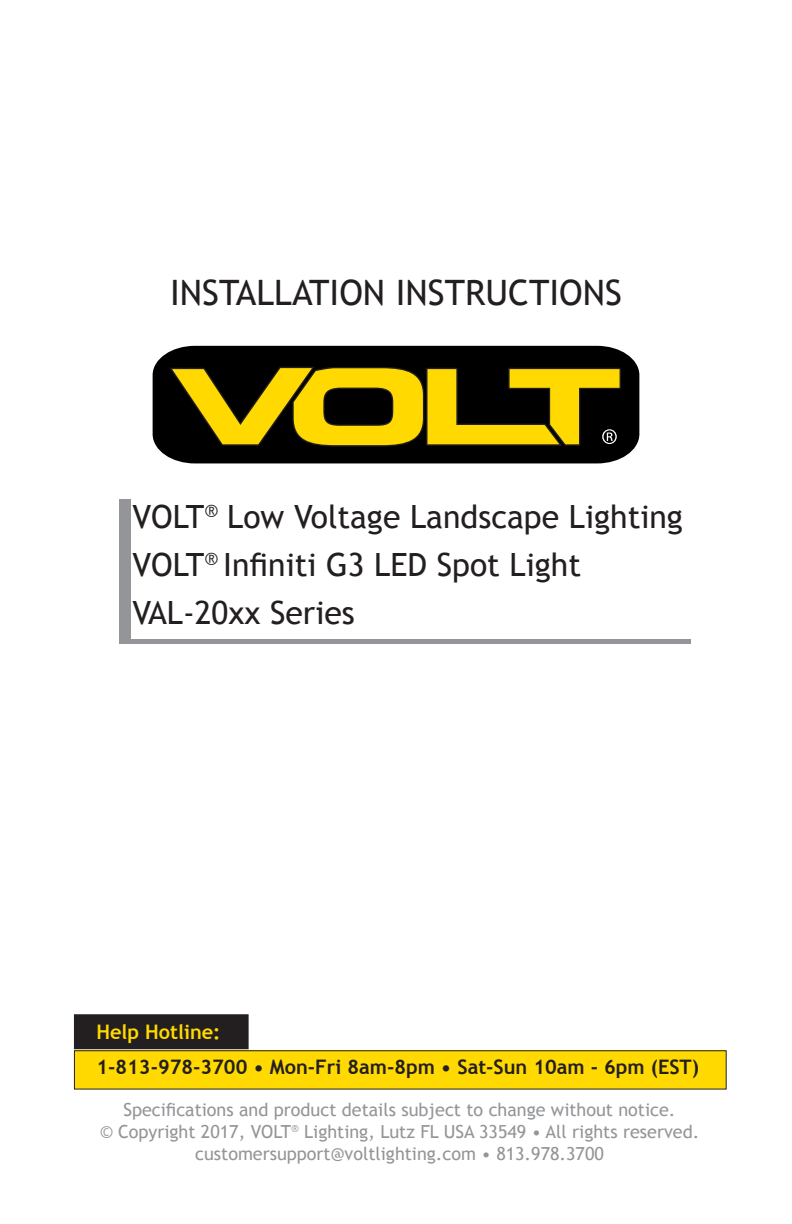
<style>
.page{position:relative;width:792px;height:1224px;background:#fff}
.page>*{position:absolute;margin:0;border:0;box-sizing:border-box;transform-origin:0 0}
.t1{font:35px "Trebuchet MS";color:#231f20}
.t2{font:32px/48px "Trebuchet MS";color:#231f20}
.t3{font:700 20px "Trebuchet MS";color:#231f20}
.t4{font:700 20px "Trebuchet MS";color:#ffd900}
.copyright{font:18px/21.6px "Trebuchet MS";color:#939598;text-align:center}
</style>
<div class="page">
<div style="left:153px;top:346px;width:486px;height:117px;background:#000001"></div>
<svg style="left:168px;top:365px;width:454px;height:83px;background:#7f6c02"></svg>
<div style="left:119px;top:500px;width:11px;height:139px;background:#939598"></div>
<hr style="left:119px;top:639px;width:572px;height:4px;background:#939598">
<div style="left:74px;top:1051px;width:652px;height:38px;background:#ffd900"></div>
<div style="left:74px;top:1050px;width:652px;height:39px;border:1px solid #231f20"></div>
<div style="left:74px;top:1015px;width:174px;height:34px;background:#231f20"></div>
<div style="left:74px;top:1014px;width:174px;height:35px;border:1px solid #231f20"></div>
<p class="t1" style="left:170px;top:271px;width:453px">INSTALLATION INSTRUCTIONS</p>
<p class="t2" style="left:132px;top:492px;width:552px">VOLT<sup>®</sup> Low Voltage Landscape Lighting<br>VOLT<sup>®</sup> Infiniti G3 LED Spot Light</p>
<p class="t2" style="left:132px;top:588px;width:224px">VAL-20xx Series</p>
<p class="t4" style="left:96px;top:1019px;width:126px">Help Hotline:</p>
<p class="t3" style="left:96px;top:1054px;width:604px">1-813-978-3700 • Mon-Fri 8am-8pm • Sat-Sun 10am - 6pm (EST)</p>
<p class="copyright" style="left:123px;top:1099px;width:554px">Specifications and product details subject to change without notice.</p>
<p class="copyright" style="left:100px;top:1121px;width:601px">© Copyright 2017, VOLT<sup>®</sup> Lighting, Lutz FL USA 33549 • All rights reserved. customersupport@voltlighting.com • 813.978.3700</p>
</div>
